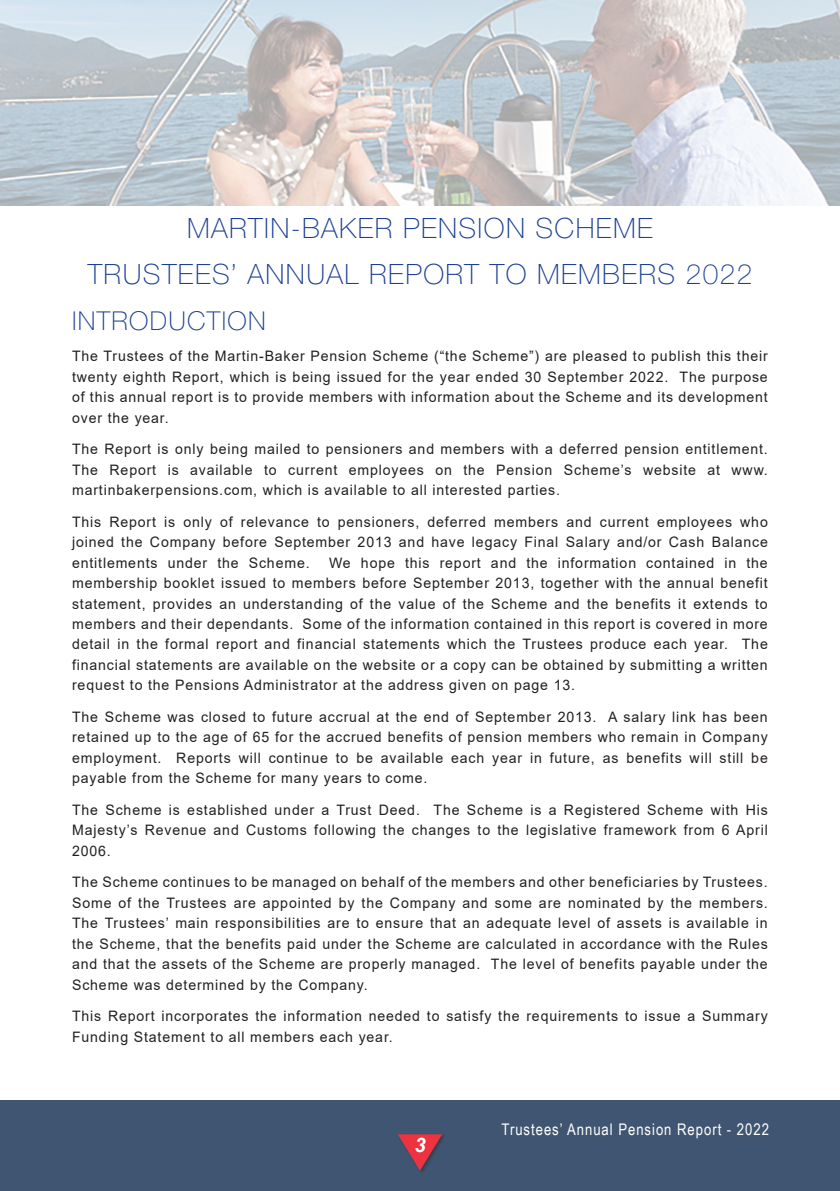
<style>
.page{position:relative;width:840px;height:1191px;background:#fff}
.page>*{position:absolute;margin:0;border:0;box-sizing:border-box;transform-origin:0 0}
.t1{font:100 28px/46px "Helvetica Neue";letter-spacing:.05em;color:#1b3f94;text-align:center}
.t2{font:100 26px "Helvetica Neue";letter-spacing:.05em;color:#1b3f94}
.t3{font:italic 700 20px "Arial";color:#fff}
.t4{font:16px "Arial Narrow";letter-spacing:.06em;color:#fff}
.t5{font:14.4px/20.4px "Arial";letter-spacing:.06em;color:#231f20;text-align:justify}
</style>
<div class="page">
<div style="left:0;top:1100px;width:839px;height:91px;background:#405571"></div>
<svg style="left:398px;top:1134px;width:44px;height:36px"></svg>
<img style="left:0;top:0;width:839px;height:205px">
<h1 class="t1" style="left:88px;top:204px;width:665px">MARTIN-BAKER PENSION SCHEME<br>TRUSTEES’ ANNUAL REPORT TO MEMBERS 2022</h1>
<h2 class="t2" style="left:72px;top:305px;width:195px">INTRODUCTION</h2>
<p class="t5" style="left:72px;top:346px;width:697px">The Trustees of the Martin-Baker Pension Scheme (“the Scheme”) are pleased to publish this their twenty eighth Report, which is being issued for the year ended 30 September 2022. The purpose of this annual report is to provide members with information about the Scheme and its development over the year.</p>
<p class="t5" style="left:72px;top:439px;width:697px">The Report is only being mailed to pensioners and members with a deferred pension entitlement.<br>The Report is available to current employees on the Pension Scheme’s website at www. martinbakerpensions.com, which is available to all interested parties.</p>
<p class="t5" style="left:72px;top:511px;width:697px">This Report is only of relevance to pensioners, deferred members and current employees who joined the Company before September 2013 and have legacy Final Salary and/or Cash Balance entitlements under the Scheme.</p>
<p class="t5" style="left:72px;top:552px;width:697px;text-indent:257px">We hope this report and the information contained in the membership booklet issued to members before September 2013, together with the annual benefit statement, provides an understanding of the value of the Scheme and the benefits it extends to members and their dependants. Some of the information contained in this report is covered in more detail in the formal report and financial statements which the Trustees produce each year. The financial statements are available on the website or a copy can be obtained by submitting a written request to the Pensions Administrator at the address given on page 13.</p>
<p class="t5" style="left:72px;top:706px;width:697px">The Scheme was closed to future accrual at the end of September 2013. A salary link has been retained up to the age of 65 for the accrued benefits of pension members who remain in Company employment. Reports will continue to be available each year in future, as benefits will still be payable from the Scheme for many years to come.</p>
<p class="t5" style="left:72px;top:799px;width:696px">The Scheme is established under a Trust Deed. The Scheme is a Registered Scheme with His Majesty’s Revenue and Customs following the changes to the legislative framework from 6 April 2006.</p>
<p class="t5" style="left:72px;top:872px;width:697px">The Scheme continues to be managed on behalf of the members and other beneficiaries by Trustees.<br>Some of the Trustees are appointed by the Company and some are nominated by the members.<br>The Trustees’ main responsibilities are to ensure that an adequate level of assets is available in the Scheme, that the benefits paid under the Scheme are calculated in accordance with the Rules and that the assets of the Scheme are properly managed. The level of benefits payable under the Scheme was determined by the Company.</p>
<p class="t5" style="left:72px;top:1006px;width:696px">This Report incorporates the information needed to satisfy the requirements to issue a Summary<br>Funding Statement to all members each year.</p>
<h3 class="t3" style="left:414px;top:1131px;width:13px">3</h3>
<p class="t4" style="left:501px;top:1118px;width:269px">Trustees’ Annual Pension Report - 2022</p>
</div>
